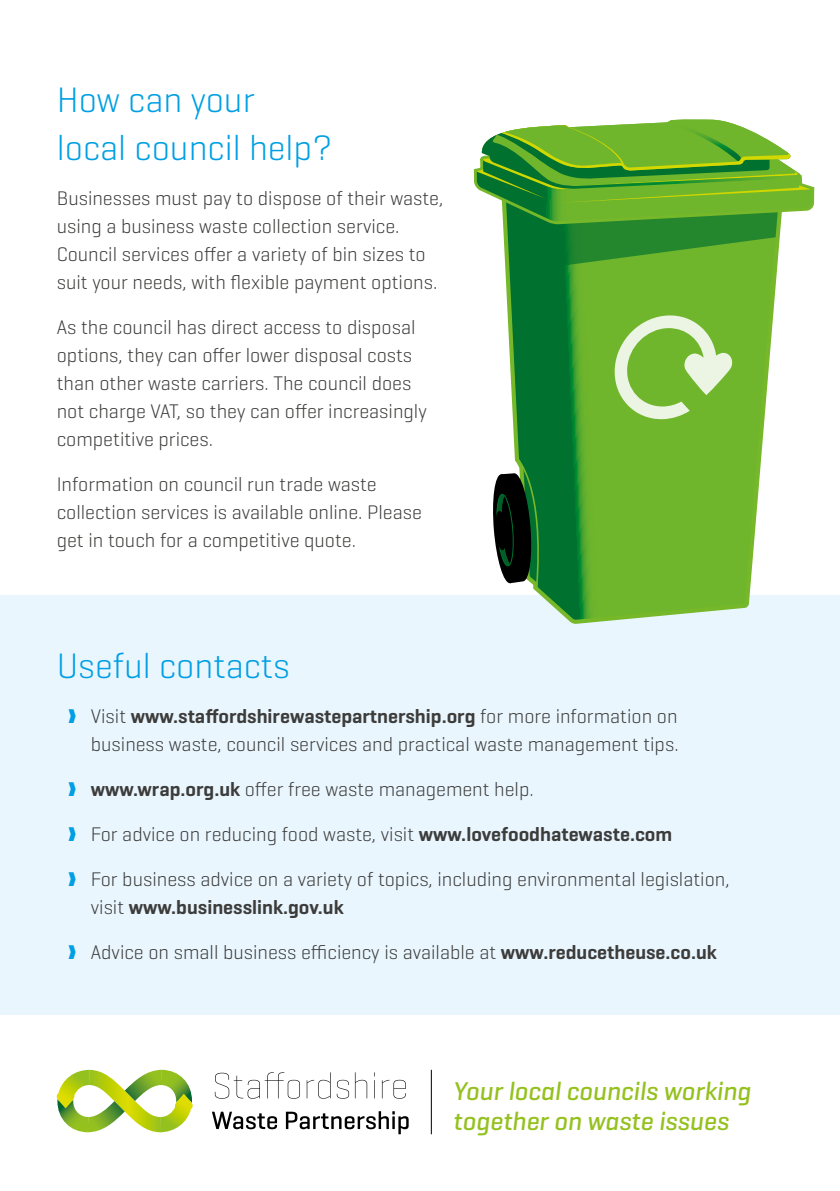
<style>
.page{position:relative;width:840px;height:1191px;background:#fff}
.page>*{position:absolute;margin:0;border:0;box-sizing:border-box;transform-origin:0 0}
.t1{font:300 36px/48px "Geogrotesque";color:#009fe3}
.t2{font:italic 500 26.2px/30px "Geogrotesque";color:#95c11f}
.t3{font:300 20px/28px "Geogrotesque";color:#3c3c3b}
.s1{color:#009fe3}
.s2{font-weight:600}
</style>
<div class="page">
<div style="left:0;top:595px;width:839px;height:420px;background:#eaf6fe"></div>
<svg style="left:215px;top:1072px;width:85px;height:26px"></svg>
<svg style="left:306px;top:1079px;width:24px;height:19px"></svg>
<svg style="left:336px;top:1079px;width:13px;height:19px"></svg>
<svg style="left:355px;top:1072px;width:12px;height:26px"></svg>
<svg style="left:374px;top:1072px;width:1px;height:26px"></svg>
<svg style="left:381px;top:1079px;width:24px;height:19px"></svg>
<svg style="left:212px;top:1111px;width:65px;height:18px"></svg>
<svg style="left:286px;top:1111px;width:122px;height:23px"></svg>
<svg style="left:57px;top:1069px;width:135px;height:63px"></svg>
<hr style="left:431px;top:1069px;width:1px;height:65px;background:#000">
<svg style="left:473px;top:169px;width:340px;height:455px"></svg>
<svg style="left:612px;top:315px;width:122px;height:105px;background:#97c966"></svg>
<svg style="left:475px;top:119px;width:335px;height:102px;background:#74b549"></svg>
<h1 class="t1" style="left:57px;top:75px;width:277px">How can your local council help?</h1>
<p class="t3" style="left:57px;top:184px;width:388px">Businesses must pay to dispose of their waste, using a business waste collection service.<br>Council services offer a variety of bin sizes to suit your needs, with flexible payment options.</p>
<p class="t3" style="left:57px;top:313px;width:371px">As the council has direct access to disposal options, they can offer lower disposal costs than other waste carriers. The council does not charge VAT, so they can offer increasingly competitive prices.</p>
<p class="t3" style="left:57px;top:470px;width:366px">Information on council run trade waste collection services is available online. Please get in touch for a competitive quote.</p>
<h1 class="t1" style="left:57px;top:641px;width:234px">Useful contacts</h1>
<p class="t3" style="left:68px;top:702px;width:611px;text-align:right"><span class="s1">❱</span> Visit <span class="s2">www.staffordshirewastepartnership.org</span> for more information on business waste, council services and practical waste management tips.</p>
<p class="t3" style="left:68px;top:775px;width:467px"><span class="s1">❱</span> <span class="s2">www.wrap.org.uk</span> offer free waste management help.</p>
<p class="t3" style="left:68px;top:820px;width:605px"><span class="s1">❱</span> For advice on reducing food waste, visit <span class="s2">www.lovefoodhatewaste.com</span></p>
<p class="t3" style="left:91px;top:865px;width:640px;text-indent:-23px"><span class="s1">❱</span> For business advice on a variety of topics, including environmental legislation, visit <span class="s2">www.businesslink.gov.uk</span></p>
<p class="t3" style="left:68px;top:938px;width:649px"><span class="s1">❱</span> Advice on small business efficiency is available at <span class="s2">www.reducetheuse.co.uk</span></p>
<h2 class="t2" style="left:452px;top:1075px;width:299px">Your local councils working together on waste issues</h2>
</div>
